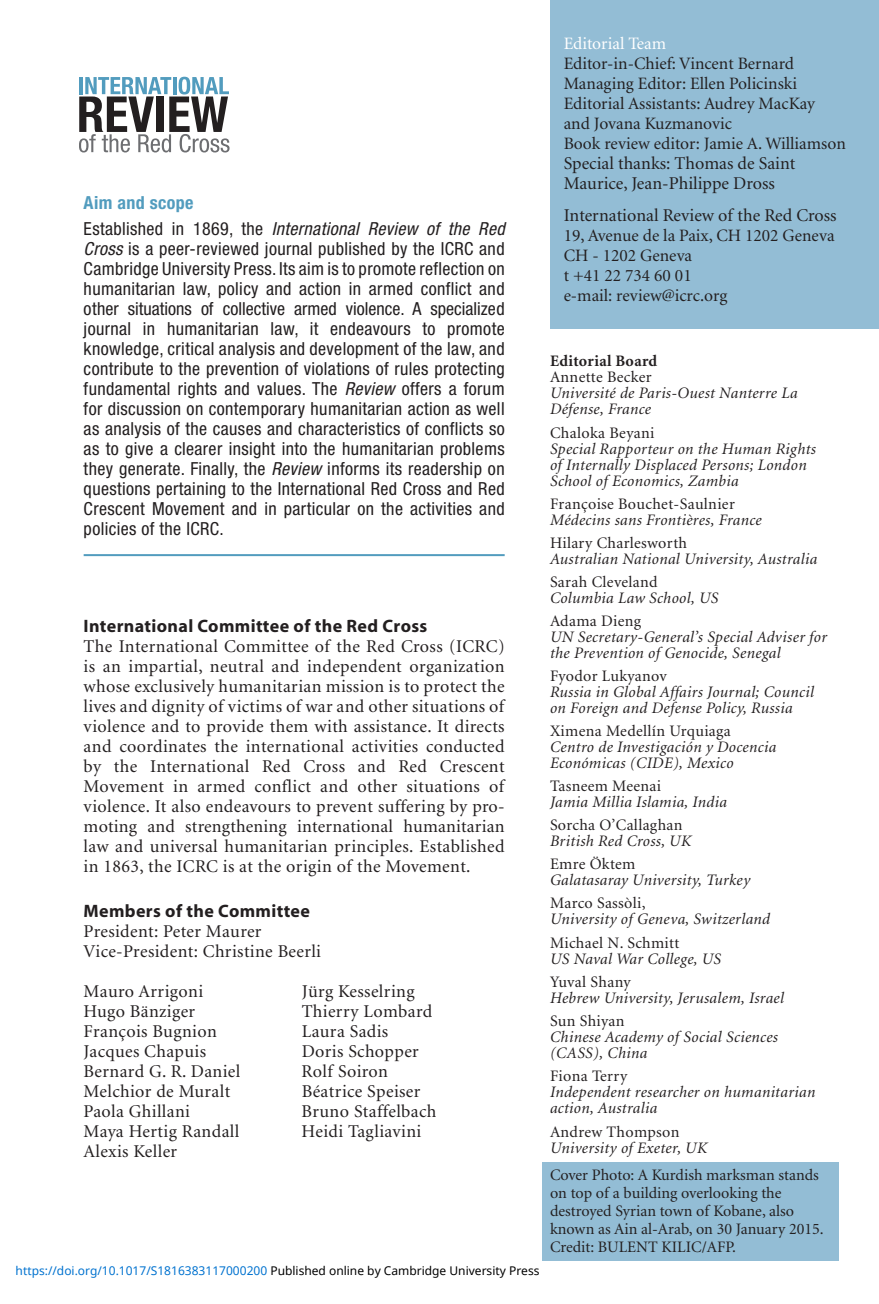
<style>
.page{position:relative;width:879px;height:1304px;background:#fff}
.page>*{position:absolute;margin:0;border:0;box-sizing:border-box;transform-origin:0 0}
.t1{font:18px/20px "Minion";letter-spacing:.02em;color:#231f20}
.t2{font:condensed 18px/20px "Helvetica Neue";letter-spacing:.02em;color:#231f20;text-align:justify}
.t3{font:18px/20px "Minion";color:#231f20}
.t4{font:italic condensed 18px/25.6px "Helvetica Neue";letter-spacing:.02em;color:#231f20}
.t5{font:17.4px/20px "Minion";color:#231f20}
.t6{font:italic 16px/16px "Minion";letter-spacing:.02em;color:#231f20}
.t7{font:16px/18px "Minion";color:#231f20}
.t8{font:12px "Noto Sans";color:#0172cf}
.s1{font-weight:700;font-style:normal;color:#529cbe}
.s2{font-style:normal}
.s3{font-style:italic}
.s4{font-family:"Myriad";font-weight:700}
.s5{color:#000}
.s6{color:#fff}
.s7{font-weight:700;font-style:normal}
</style>
<div class="page">
<div style="left:542px;top:1162px;width:296px;height:99px;background:#93bdd5"></div>
<svg style="left:79px;top:77px;width:151px;height:75px"></svg>
<hr style="left:84px;top:554px;width:421px;height:2px;background:#529cbe">
<div style="left:550px;top:0;width:329px;height:329px;background:#93bdd5"></div>
<p class="t4" style="left:84px;top:191px;width:422px"><span class="s1">Aim and scope<br></span><span class="s2">Established in 1869, the</span> International Review of the Red</p>
<p class="t2" style="left:84px;top:240px;width:422px"><span class="s3">Cross</span> is a peer-reviewed journal published by the ICRC and Cambridge University Press. Its aim is to promote reflection on humanitarian law, policy and action in armed conflict and other situations of collective armed violence. A specialized journal in humanitarian law, it endeavours to promote knowledge, critical analysis and development of the law, and contribute to the prevention of violations of rules protecting fundamental rights and values. The <span class="s3">Review</span> offers a forum for discussion on contemporary humanitarian action as well as analysis of the causes and characteristics of conflicts so as to give a clearer insight into the humanitarian problems they generate. Finally, the <span class="s3">Review</span> informs its readership on questions pertaining to the International Red Cross and Red Crescent Movement and in particular on the activities and policies of the ICRC.</p>
<p class="t1" style="left:84px;top:617px;width:422px"><span class="s4">International Committee of the Red Cross<br></span>The International Committee of the Red Cross (ICRC) is an impartial, neutral and independent organization whose exclusively humanitarian mission is to protect the lives and dignity of victims of war and other situations of violence and to provide them with assistance. It directs and coordinates the international activities conducted by the International Red Cross and Red Crescent Movement in armed conflict and other situations of violence. It also endeavours to prevent suffering by pro&shy;moting and strengthening international humanitarian law and universal humanitarian principles. Established in 1863, the ICRC is at the origin of the Movement.</p>
<p class="t1" style="left:84px;top:903px;width:239px"><span class="s4">Members of the Committee<br></span>President: Peter Maurer<br>Vice-President: Christine Beerli</p>
<p class="t1" style="left:84px;top:983px;width:121px">Mauro Arrigoni</p>
<p class="t1" style="left:302px;top:983px;width:114px">Jürg Kesselring</p>
<p class="t1" style="left:84px;top:1003px;width:113px">Hugo Bänziger</p>
<p class="t1" style="left:302px;top:1003px;width:132px">Thierry Lombard</p>
<p class="t1" style="left:84px;top:1023px;width:135px">François Bugnion</p>
<p class="t1" style="left:302px;top:1023px;width:88px">Laura Sadis</p>
<p class="t1" style="left:84px;top:1043px;width:124px">Jacques Chapuis</p>
<p class="t1" style="left:302px;top:1043px;width:119px">Doris Schopper</p>
<p class="t1" style="left:84px;top:1063px;width:158px">Bernard G. R. Daniel</p>
<p class="t1" style="left:302px;top:1063px;width:88px">Rolf Soiron</p>
<p class="t1" style="left:84px;top:1083px;width:148px">Melchior de Muralt</p>
<p class="t1" style="left:302px;top:1083px;width:120px">Béatrice Speiser</p>
<p class="t1" style="left:84px;top:1103px;width:108px">Paola Ghillani</p>
<p class="t1" style="left:302px;top:1103px;width:136px">Bruno Staffelbach</p>
<p class="t1" style="left:84px;top:1123px;width:157px">Maya Hertig Randall</p>
<p class="t1" style="left:302px;top:1123px;width:121px">Heidi Tagliavini</p>
<p class="t1" style="left:84px;top:1143px;width:95px">Alexis Keller</p>
<p class="t8" style="left:16px;top:1263px;width:525px">https://doi.org/10.1017/S1816383117000200 <span class="s5">Published online by Cambridge University Press</span></p>
<p class="t5" style="left:564px;top:35px;width:284px"><span class="s6">Editorial Team<br></span>Editor-in-Chief: Vincent Bernard<br>Managing Editor: Ellen Policinski<br>Editorial Assistants: Audrey MacKay<br>and Jovana Kuzmanovic<br>Book review editor: Jamie A. Williamson</p>
<p class="t3" style="left:564px;top:155px;width:233px">Special thanks: Thomas de Saint<br>Maurice, Jean-Philippe Dross</p>
<p class="t3" style="left:564px;top:206px;width:274px">International Review of the Red Cross</p>
<p class="t5" style="left:564px;top:227px;width:272px">19, Avenue de la Paix, CH 1202 Geneva<br>CH - 1202 Geneva<br>t +41 22 734 60 01<br>e-mail: review@icrc.org</p>
<p class="t6" style="left:550px;top:355px;width:249px"><span class="s7">Editorial Board<br></span><span class="s2">Annette Becker<br></span>Université de Paris-Ouest Nanterre La<br>Défense, France</p>
<p class="t6" style="left:550px;top:426px;width:267px"><span class="s2">Chaloka Beyani<br></span>Special Rapporteur on the Human Rights of Internally Displaced Persons; London<br>School of Economics, Zambia</p>
<p class="t6" style="left:550px;top:497px;width:213px"><span class="s2">Françoise Bouchet-Saulnier<br></span>Médecins sans Frontières, France</p>
<p class="t6" style="left:550px;top:536px;width:269px"><span class="s2">Hilary Charlesworth<br></span>Australian National University, Australia</p>
<p class="t6" style="left:550px;top:575px;width:170px"><span class="s2">Sarah Cleveland<br></span>Columbia Law School, US</p>
<p class="t6" style="left:550px;top:614px;width:279px"><span class="s2">Adama Dieng<br></span>UN Secretary-General’s Special Adviser for the Prevention of Genocide, Senegal</p>
<p class="t6" style="left:550px;top:669px;width:265px"><span class="s2">Fyodor Lukyanov<br></span>Russia in Global Affairs Journal; Council on Foreign and Defense Policy, Russia</p>
<p class="t6" style="left:550px;top:724px;width:228px"><span class="s2">Ximena Medellín Urquiaga<br></span>Centro de Investigación y Docencia<br>Económicas (CIDE), Mexico</p>
<p class="t6" style="left:550px;top:779px;width:178px"><span class="s2">Tasneem Meenai<br></span>Jamia Millia Islamia, India</p>
<p class="t6" style="left:550px;top:818px;width:143px"><span class="s2">Sorcha O’Callaghan<br></span>British Red Cross, UK</p>
<p class="t6" style="left:550px;top:858px;width:202px"><span class="s2">Emre Öktem<br></span>Galatasaray University, Turkey</p>
<p class="t6" style="left:550px;top:897px;width:222px"><span class="s2">Marco Sassòli,<br></span>University of Geneva, Switzerland</p>
<p class="t6" style="left:550px;top:936px;width:173px"><span class="s2">Michael N. Schmitt<br></span>US Naval War College, US</p>
<p class="t6" style="left:550px;top:975px;width:235px"><span class="s2">Yuval Shany<br></span>Hebrew University, Jerusalem, Israel</p>
<p class="t6" style="left:550px;top:1014px;width:229px"><span class="s2">Sun Shiyan<br></span>Chinese Academy of Social Sciences (CASS), China</p>
<p class="t6" style="left:550px;top:1069px;width:267px"><span class="s2">Fiona Terry<br></span>Independent researcher on humanitarian action, Australia</p>
<p class="t6" style="left:550px;top:1125px;width:159px"><span class="s2">Andrew Thompson<br></span>University of Exeter, UK</p>
<p class="t7" style="left:550px;top:1167px;width:275px">Cover Photo: A Kurdish marksman stands on top of a building overlooking the destroyed Syrian town of Kobane, also known as Ain al-Arab, on 30 January 2015.<br>Credit: BULENT KILIC/AFP.</p>
</div>
